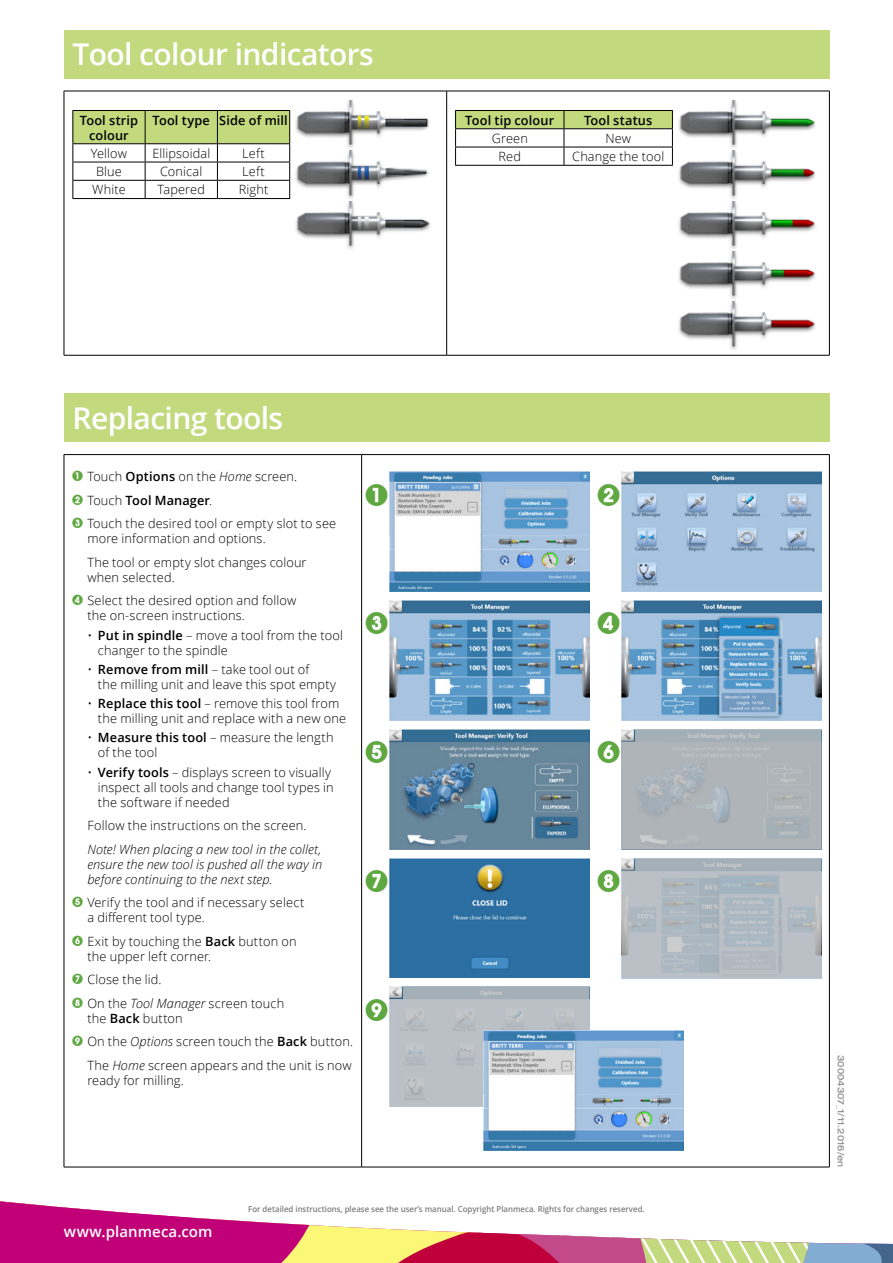
<style>
.page{position:relative;width:893px;height:1263px;background:#fff}
.page>*{position:absolute;margin:0;border:0;box-sizing:border-box;transform-origin:0 0}
.t1{font:600 30px "Open Sans";letter-spacing:-.02em;color:#fff}
.t2{font:600 15px "Open Sans";letter-spacing:.005em;color:#fff}
.t3{font:300 12.75px/15px "Open Sans";letter-spacing:.01em;color:#000}
.t4{font:italic 300 12.75px/15px "Open Sans";letter-spacing:.005em;color:#000;text-align:justify}
.t5{font:600 12.75px/15px "Open Sans";letter-spacing:.01em;color:#000;text-align:center}
.t6{font:500 expanded 9px "Helvetica Neue LT Pro";color:#939393;scale:.95 1}
.t7{font:600 8.25px "Open Sans";color:#7c7c7c;scale:.95 1}
.s1{font-weight:600}
.s2{font-style:italic}
.s3{color:#5fa841}
</style>
<div class="page">
<div style="left:64px;top:393px;width:765px;height:49px;background:#c2d97d"></div>
<hr style="left:64px;top:454px;width:298px;height:1px;background:#000">
<hr style="left:64px;top:455px;width:1px;height:712px;background:#000">
<hr style="left:362px;top:454px;width:468px;height:1px;background:#000">
<hr style="left:361px;top:455px;width:1px;height:712px;background:#000">
<hr style="left:829px;top:455px;width:1px;height:712px;background:#000">
<img style="left:389px;top:729px;width:200px;height:120px">
<img style="left:389px;top:472px;width:200px;height:119px">
<img style="left:389px;top:600px;width:200px;height:120px">
<img style="left:621px;top:472px;width:200px;height:119px">
<img style="left:621px;top:600px;width:200px;height:120px">
<div style="left:64px;top:30px;width:765px;height:48px;background:#c2d97d"></div>
<hr style="left:446px;top:91px;width:1px;height:264px;background:#000">
<hr style="left:64px;top:91px;width:383px;height:1px;background:#000">
<hr style="left:64px;top:91px;width:1px;height:264px;background:#000">
<hr style="left:447px;top:91px;width:383px;height:1px;background:#000">
<hr style="left:829px;top:91px;width:1px;height:264px;background:#000">
<hr style="left:64px;top:355px;width:383px;height:1px;background:#000">
<hr style="left:447px;top:355px;width:383px;height:1px;background:#000">
<svg style="left:72px;top:110px;width:218px;height:88px"></svg>
<hr style="left:72px;top:198px;width:73px;height:1px;background:#000">
<hr style="left:145px;top:198px;width:72px;height:1px;background:#000">
<hr style="left:217px;top:198px;width:73px;height:1px;background:#000">
<img style="left:295px;top:100px;width:136px;height:149px">
<img style="left:678px;top:100px;width:138px;height:250px">
<svg style="left:455px;top:110px;width:218px;height:55px"></svg>
<hr style="left:455px;top:165px;width:109px;height:1px;background:#000">
<hr style="left:564px;top:165px;width:109px;height:1px;background:#000">
<svg style="left:621px;top:729px;width:200px;height:120px"></svg>
<svg style="left:0;top:858px;width:893px;height:405px"></svg>
<h1 class="t1" style="left:72px;top:34px;width:303px">Tool colour indicators</h1>
<p class="t5" style="left:80px;top:112px;width:60px">Tool strip colour</p>
<p class="t5" style="left:153px;top:112px;width:137px">Tool type Side of mill</p>
<p class="t3" style="left:91px;top:145px;width:38px">Yellow</p>
<p class="t3" style="left:152px;top:145px;width:59px">Ellipsoidal</p>
<p class="t3" style="left:242px;top:145px;width:24px">Left</p>
<p class="t3" style="left:96px;top:164px;width:27px">Blue</p>
<p class="t3" style="left:160px;top:164px;width:44px">Conical</p>
<p class="t3" style="left:242px;top:164px;width:24px">Left</p>
<p class="t3" style="left:92px;top:182px;width:35px">White</p>
<p class="t3" style="left:158px;top:182px;width:49px">Tapered</p>
<p class="t3" style="left:239px;top:182px;width:31px">Right</p>
<h1 class="t1" style="left:72px;top:398px;width:212px">Replacing tools</h1>
<p class="t3" style="left:87px;top:465px;width:211px;line-height:23.5px">Touch <span class="s1">Options</span> on the <span class="s2">Home</span> screen.<br>Touch <span class="s1">Tool Manager</span>.</p>
<p class="t3" style="left:87px;top:516px;width:250px;text-indent:-15px"><span class="s3">✓</span> Touch the desired tool or empty slot to see more information and options.</p>
<p class="t3" style="left:87px;top:554px;width:221px">The tool or empty slot changes colour when selected.</p>
<p class="t3" style="left:87px;top:593px;width:211px;text-indent:-15px"><span class="s3">✔</span> Select the desired option and follow the on-screen instructions.</p>
<p class="t3" style="left:98px;top:627px;width:246px;text-indent:-11px">• <span class="s1">Put in spindle</span> – move a tool from the tool changer to the spindle</p>
<p class="t3" style="left:98px;top:661px;width:240px;text-indent:-11px">• <span class="s1">Remove from mill</span> – take tool out of<br>the milling unit and leave this spot empty</p>
<p class="t3" style="left:98px;top:696px;width:250px;text-indent:-11px">• <span class="s1">Replace this tool</span> – remove this tool from the milling unit and replace with a new one</p>
<p class="t3" style="left:98px;top:730px;width:237px;text-indent:-11px">• <span class="s1">Measure this tool</span> – measure the length of the tool</p>
<p class="t3" style="left:98px;top:764px;width:237px;text-indent:-11px">• <span class="s1">Verify tools</span> – displays screen to visually inspect all tools and change tool types in the software if needed</p>
<p class="t3" style="left:87px;top:818px;width:221px">Follow the instructions on the screen.</p>
<p class="t4" style="left:87px;top:841px;width:236px">Note! When placing a new tool in the collet, ensure the new tool is pushed all the way in before continuing to the next step.</p>
<p class="t3" style="left:87px;top:895px;width:218px">Verify the tool and if necessary select a different tool type.</p>
<p class="t3" style="left:87px;top:933px;width:211px">Exit by touching the <span class="s1">Back</span> button on the upper left corner.</p>
<p class="t3" style="left:87px;top:967px;width:198px;line-height:23.5px">Close the lid.<br>On the <span class="s2">Tool Manager</span> screen touch</p>
<p class="t3" style="left:87px;top:1006px;width:267px;line-height:23.5px">the <span class="s1">Back</span> button<br>On the <span class="s2">Options</span> screen touch the <span class="s1">Back</span> button.<br>The <span class="s2">Home</span> screen appears and the unit is now</p>
<p class="t3" style="left:87px;top:1072px;width:98px">ready for milling.</p>
<p class="t5" style="left:465px;top:112px;width:90px">Tool tip colour</p>
<p class="t5" style="left:584px;top:112px;width:70px">Tool status</p>
<p class="t3" style="left:492px;top:130px;width:38px">Green</p>
<p class="t3" style="left:605px;top:130px;width:27px">New</p>
<p class="t3" style="left:499px;top:149px;width:24px">Red</p>
<p class="t3" style="left:572px;top:149px;width:94px">Change the tool</p>
<p class="t2" style="left:64px;top:1222px;width:150px">www.planmeca.com</p>
<p class="t7" style="left:248px;top:1203px;width:419px">For detailed instructions, please see the user’s manual. Copyright Planmeca. Rights for changes reserved.</p>
<p class="t6" style="left:847px;top:1055px;width:120px;rotate:90deg">30004307_1/11.2016/en</p>
</div>
